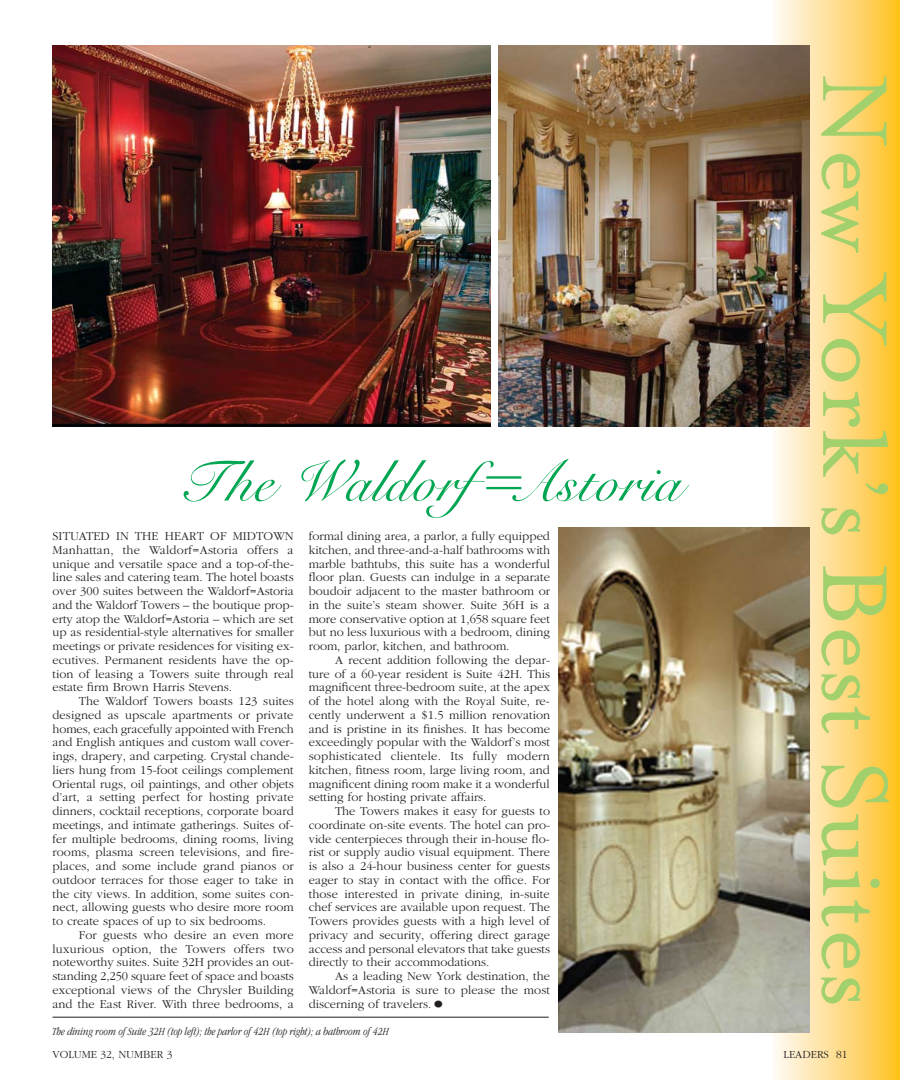
<style>
.page{position:relative;width:900px;height:1080px;background:#fff}
.page>*{position:absolute;margin:0;border:0;box-sizing:border-box;transform-origin:0 0}
.t1{font:60px "Roundhand BT";color:#00a651}
.t2{font:300 12.5px/13.8px "Garamond";color:#231f20;text-align:justify}
.t3{font:italic 300 condensed 11.25px "Garamond";color:#231f20}
.t4{font:300 11.25px "Garamond";color:#231f20}
.s1{font-size:22.5px}
</style>
<div class="page">
<svg style="left:770px;top:0;width:130px;height:1080px;background:#fed774"></svg>
<svg style="left:821px;top:76px;width:65px;height:70px;background:#e6d472"></svg>
<svg style="left:821px;top:154px;width:39px;height:99px;background:#ded780"></svg>
<svg style="left:821px;top:272px;width:65px;height:109px;background:#ead471"></svg>
<svg style="left:823px;top:392px;width:65px;height:85px;background:#e7d26b"></svg>
<svg style="left:866px;top:483px;width:22px;height:11px"></svg>
<svg style="left:821px;top:508px;width:39px;height:26px"></svg>
<svg style="left:823px;top:566px;width:63px;height:54px;background:#d9d36f"></svg>
<svg style="left:821px;top:630px;width:39px;height:37px"></svg>
<svg style="left:821px;top:674px;width:39px;height:26px"></svg>
<svg style="left:821px;top:707px;width:49px;height:26px"></svg>
<svg style="left:821px;top:766px;width:68px;height:41px;background:#ddd36f"></svg>
<svg style="left:821px;top:814px;width:37px;height:51px;background:#dcd77f"></svg>
<svg style="left:821px;top:871px;width:59px;height:56px;background:#e6d473"></svg>
<svg style="left:821px;top:934px;width:39px;height:36px"></svg>
<svg style="left:821px;top:978px;width:39px;height:26px"></svg>
<img style="left:52px;top:45px;width:439px;height:381px">
<img style="left:498px;top:45px;width:312px;height:381px">
<hr style="left:52px;top:1017px;width:497px;height:1px;background:#231f20">
<img style="left:559px;top:528px;width:251px;height:504px">
<h1 class="t1" style="left:181px;top:443px;width:503px">The Waldorf=Astoria</h1>
<p class="t2" style="left:52px;top:529px;width:243px">situated in the heart oF midtown manhattan, the waldorf=astoria offers a unique and versatile space and a top-of-the&shy;line sales and catering team. the hotel boasts over 300 suites between the waldorf=astoria and the waldorf towers – the boutique prop&shy;erty atop the waldorf=astoria – which are set up as residential-style alternatives for smaller meetings or private residences for visiting ex&shy;ecutives. permanent residents have the op&shy;tion of leasing a towers suite through real estate firm brown harris stevens.</p>
<p class="t2" style="left:52px;top:694px;width:243px;text-indent:26px">the waldorf towers boasts 123 suites designed as upscale apartments or private homes, each gracefully appointed with French and english antiques and custom wall cover&shy;ings, drapery, and carpeting. crystal chande&shy;liers hung from 15-foot ceilings complement oriental rugs, oil paintings, and other objets d’art, a setting perfect for hosting private dinners, cocktail receptions, corporate board meetings, and intimate gatherings. suites of&shy;fer multiple bedrooms, dining rooms, living rooms, plasma screen televisions, and fire&shy;places, and some include grand pianos or outdoor terraces for those eager to take in the city views. in addition, some suites con&shy;nect, allowing guests who desire more room to create spaces of up to six bedrooms.</p>
<p class="t2" style="left:52px;top:928px;width:243px;text-indent:26px">For guests who desire an even more luxurious option, the towers offers two noteworthy suites. suite 32h provides an out&shy;standing 2,250 square feet of space and boasts exceptional views of the chrysler building and the east river. with three bedrooms, a</p>
<p class="t2" style="left:309px;top:529px;width:243px">formal dining area, a parlor, a fully equipped kitchen, and three-and-a-half bathrooms with marble bathtubs, this suite has a wonderful floor plan. guests can indulge in a separate boudoir adjacent to the master bathroom or in the suite’s steam shower. suite 36h is a more conservative option at 1,658 square feet but no less luxurious with a bedroom, dining room, parlor, kitchen, and bathroom.</p>
<p class="t2" style="left:309px;top:653px;width:243px;text-indent:26px">a recent addition following the depar&shy;ture of a 60-year resident is suite 42h. this magnificent three-bedroom suite, at the apex of the hotel along with the royal suite, re&shy;cently underwent a $1.5 million renovation and is pristine in its finishes. it has become exceedingly popular with the waldorf’s most sophisticated clientele. its fully modern kitchen, fitness room, large living room, and magnificent dining room make it a wonderful setting for hosting private affairs.</p>
<p class="t2" style="left:309px;top:804px;width:243px;text-indent:26px">the towers makes it easy for guests to coordinate on-site events. the hotel can pro&shy;vide centerpieces through their in-house flo&shy;rist or supply audio visual equipment. there is also a 24-hour business center for guests eager to stay in contact with the office. For those interested in private dining, in-suite chef services are available upon request. the towers provides guests with a high level of privacy and security, offering direct garage access and personal elevators that take guests directly to their accommodations.</p>
<p class="t2" style="left:309px;top:969px;width:243px;text-indent:26px">as a leading new york destination, the waldorf=astoria is sure to please the most discerning of travelers.<span class="s1">•</span></p>
<p class="t3" style="left:52px;top:1025px;width:338px">The dining room of Suite 32H (top left); the parlor of 42H (top right); a bathroom of 42H</p>
<p class="t4" style="left:52px;top:1048px;width:121px">volume 32, number 3</p>
<p class="t4" style="left:784px;top:1048px;width:65px">Leaders 81</p>
</div>
